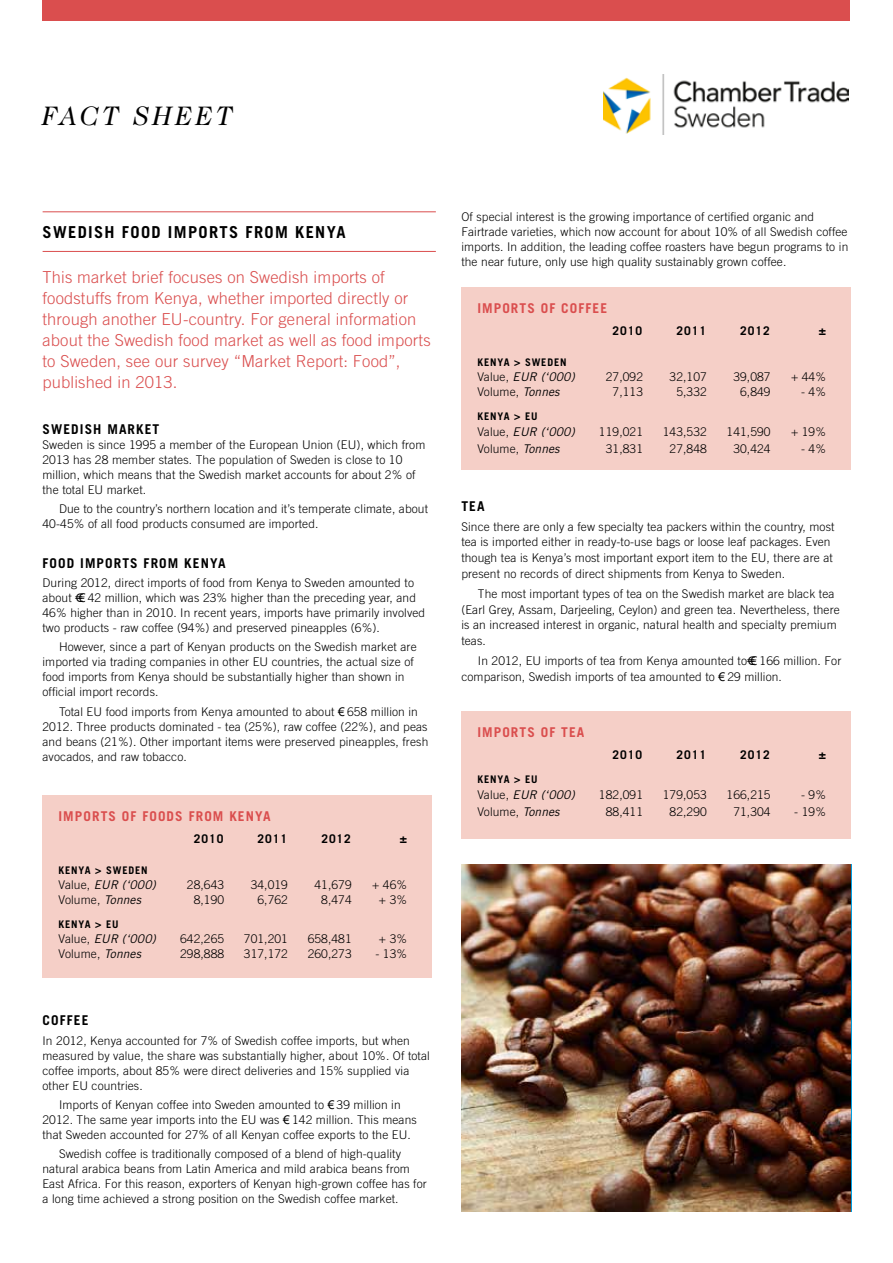
<style>
.page{position:relative;width:893px;height:1263px;background:#fff}
.page>*{position:absolute;margin:0;border:0;box-sizing:border-box;transform-origin:0 0}
.t1{font:italic 27px "Caslon Two Twenty Four";letter-spacing:.12em;color:#000}
.t2{font:300 16.5px/21px "Trade Gothic";letter-spacing:.01em;color:#da4e4e}
.t3{font:700 16.5px "Trade Gothic";letter-spacing:.08em;color:#000}
.t4{font:700 13.5px "Trade Gothic";letter-spacing:.08em;color:#da4e4e}
.t5{font:700 13.5px "Trade Gothic";letter-spacing:.08em;color:#000}
.t6{font:300 12px/15px "Trade Gothic";letter-spacing:.01em;color:#000}
.t7{font:italic 12px "Trade Gothic";letter-spacing:.01em;color:#000}
.t8{font:700 12px "Trade Gothic";letter-spacing:.08em;color:#000}
.t9{font:700 10.5px "Trade Gothic";letter-spacing:.08em;color:#000}
.s1{font-family:"Arial";font-weight:400}
.s2{font-weight:300;font-style:normal}
.s3{font-weight:400;font-style:italic}
</style>
<div class="page">
<div style="left:43px;top:0;width:807px;height:21px;background:#da4e4e"></div>
<hr style="left:43px;top:211px;width:393px;height:1px;background:#da4e4e">
<hr style="left:43px;top:251px;width:393px;height:1px;background:#da4e4e">
<img style="left:604px;top:74px;width:244px;height:60px">
<div style="left:43px;top:796px;width:389px;height:182px;background:#f5cfc7"></div>
<div style="left:461px;top:288px;width:389px;height:182px;background:#f5cfc7"></div>
<div style="left:461px;top:712px;width:389px;height:127px;background:#f5cfc7"></div>
<img style="left:461px;top:864px;width:389px;height:348px">
<h1 class="t1" style="left:43px;top:100px;width:192px">FACT SHEET</h1>
<h2 class="t3" style="left:43px;top:222px;width:305px">SWEDISH FOOD IMPORTS FROM KENYA</h2>
<p class="t2" style="left:43px;top:267px;width:390px">This market brief focuses on Swedish imports of foodstuffs from Kenya, whether imported directly or through another EU-country. For general information about the Swedish food market as well as food imports to Sweden, see our survey “Market Report: Food”, published in 2013.</p>
<p class="t5" style="left:43px;top:421px;width:118px">SWEDISH MARKET</p>
<p class="t6" style="left:43px;top:437px;width:384px">Sweden is since 1995 a member of the European Union (EU), which from 2013 has 28 member states. The population of Sweden is close to 10 million, which means that the Swedish market accounts for about 2% of the total EU market.</p>
<p class="t6" style="left:43px;top:501px;width:387px;text-indent:16px">Due to the country’s northern location and it’s temperate climate, about<br>40-45% of all food products consumed are imported.</p>
<p class="t5" style="left:43px;top:555px;width:16px">FOOD</p>
<p class="t5" style="left:80px;top:555px;width:147px">IMPORTS FROM KENYA</p>
<p class="t6" style="left:43px;top:575px;width:384px">During 2012, direct imports of food from Kenya to Sweden amounted to about €<span class="s1">€</span> 42 million, which was 23% higher than the preceding year, and 46% higher than in 2010. In recent years, imports have primarily involved two products - raw coffee (94%) and preserved pineapples (6%).</p>
<p class="t6" style="left:43px;top:639px;width:376px;text-indent:16px">However, since a part of Kenyan products on the Swedish market are imported via trading companies in other EU countries, the actual size of food imports from Kenya should be substantially higher than shown in official import records.</p>
<p class="t6" style="left:43px;top:704px;width:387px;text-indent:16px">Total EU food imports from Kenya amounted to about <span class="s1">€</span> 658 million in 2012. Three products dominated - tea (25%), raw coffee (22%), and peas and beans (21%). Other important items were preserved pineapples, fresh avocados, and raw tobacco.</p>
<p class="t6" style="left:461px;top:209px;width:388px">Of special interest is the growing importance of certified organic and Fairtrade varieties, which now account for about 10% of all Swedish coffee imports. In addition, the leading coffee roasters have begun programs to in the near future, only use high quality sustainably grown coffee.</p>
<p class="t4" style="left:477px;top:299px;width:9px">IMPORT</p>
<p class="t4" style="left:527px;top:299px;width:73px">S OF COFFEE</p>
<p class="t8" style="left:613px;top:323px;width:31px">2010</p>
<p class="t8" style="left:676px;top:323px;width:31px">2011</p>
<p class="t8" style="left:740px;top:323px;width:31px">2012</p>
<p class="t8" style="left:819px;top:323px;width:9px">±</p>
<p class="t9" style="left:477px;top:355px;width:63px">KENYA &gt; SWEDE</p>
<p class="t9" style="left:560px;top:355px;width:8px">N</p>
<p class="t7" style="left:477px;top:369px;width:99px"><span class="s2">Value,</span> EUR (‘000)</p>
<p class="t6" style="left:606px;top:369px;width:39px">27,092</p>
<p class="t6" style="left:669px;top:369px;width:39px">32,107</p>
<p class="t6" style="left:733px;top:369px;width:39px">39,087</p>
<p class="t6" style="left:791px;top:369px;width:37px">+ 44%</p>
<p class="t6" style="left:477px;top:384px;width:84px">Volume, <span class="s3">Tonnes</span></p>
<p class="t6" style="left:613px;top:384px;width:32px">7,113</p>
<p class="t6" style="left:676px;top:384px;width:32px">5,332</p>
<p class="t6" style="left:740px;top:384px;width:32px">6,849</p>
<p class="t6" style="left:801px;top:384px;width:27px">- 4%</p>
<p class="t9" style="left:477px;top:409px;width:62px">KENYA &gt; EU</p>
<p class="t7" style="left:477px;top:425px;width:99px"><span class="s2">Value,</span> EUR (‘000)</p>
<p class="t6" style="left:599px;top:424px;width:46px">119,021</p>
<p class="t6" style="left:663px;top:424px;width:46px">143,532</p>
<p class="t6" style="left:726px;top:424px;width:46px">141,590</p>
<p class="t6" style="left:791px;top:424px;width:37px">+ 19%</p>
<p class="t6" style="left:477px;top:441px;width:84px">Volume, <span class="s3">Tonnes</span></p>
<p class="t6" style="left:606px;top:441px;width:39px">31,831</p>
<p class="t6" style="left:669px;top:441px;width:39px">27,848</p>
<p class="t6" style="left:733px;top:441px;width:39px">30,424</p>
<p class="t6" style="left:801px;top:441px;width:27px">- 4%</p>
<p class="t5" style="left:461px;top:498px;width:9px">TEA</p>
<p class="t6" style="left:461px;top:518px;width:375px;line-height:15.8px">Since there are only a few specialty tea packers within the country, most tea is imported either in ready-to-use bags or loose leaf packages. Even though tea is Kenya’s most important export item to the EU, there are at present no records of direct shipments from Kenya to Sweden.</p>
<p class="t6" style="left:461px;top:586px;width:380px;line-height:15.8px;text-indent:16px">The most important types of tea on the Swedish market are black tea (Earl Grey, Assam, Darjeeling, Ceylon) and green tea. Nevertheless, there is an increased interest in organic, natural health and specialty premium teas.</p>
<p class="t6" style="left:461px;top:653px;width:382px;line-height:15.8px;text-indent:16px">In 2012, EU imports of tea from Kenya amounted to€<span class="s1">€</span> 166 million. For comparison, Swedish imports of tea amounted to <span class="s1">€</span> 29 million.</p>
<p class="t4" style="left:477px;top:723px;width:9px">IMPORT</p>
<p class="t4" style="left:527px;top:723px;width:43px">S OF TEA</p>
<p class="t8" style="left:613px;top:747px;width:31px">2010</p>
<p class="t8" style="left:676px;top:747px;width:31px">2011</p>
<p class="t8" style="left:740px;top:747px;width:31px">2012</p>
<p class="t8" style="left:819px;top:747px;width:9px">±</p>
<p class="t9" style="left:477px;top:773px;width:62px">KENYA &gt; EU</p>
<p class="t7" style="left:477px;top:788px;width:99px"><span class="s2">Value,</span> EUR (‘000)</p>
<p class="t6" style="left:599px;top:787px;width:46px">182,091</p>
<p class="t6" style="left:663px;top:787px;width:46px">179,053</p>
<p class="t6" style="left:726px;top:787px;width:46px">166,215</p>
<p class="t6" style="left:801px;top:787px;width:27px">- 9%</p>
<p class="t4" style="left:58px;top:807px;width:9px">IMPORT</p>
<p class="t4" style="left:108px;top:807px;width:50px">S OF FOOD</p>
<p class="t4" style="left:175px;top:807px;width:31px">S FROM</p>
<p class="t4" style="left:229px;top:807px;width:40px">KENYA</p>
<p class="t6" style="left:477px;top:804px;width:84px">Volume, <span class="s3">Tonnes</span></p>
<p class="t6" style="left:606px;top:804px;width:39px">88,411</p>
<p class="t6" style="left:669px;top:804px;width:39px">82,290</p>
<p class="t6" style="left:733px;top:804px;width:39px">71,304</p>
<p class="t6" style="left:794px;top:804px;width:33px">- 19%</p>
<p class="t8" style="left:194px;top:831px;width:31px">2010</p>
<p class="t8" style="left:258px;top:831px;width:31px">2011</p>
<p class="t8" style="left:321px;top:831px;width:31px">2012</p>
<p class="t8" style="left:400px;top:831px;width:9px">±</p>
<p class="t9" style="left:58px;top:863px;width:63px">KENYA &gt; SWEDE</p>
<p class="t9" style="left:141px;top:863px;width:8px">N</p>
<p class="t7" style="left:58px;top:877px;width:99px"><span class="s2">Value,</span> EUR (‘000)</p>
<p class="t6" style="left:187px;top:877px;width:39px">28,643</p>
<p class="t6" style="left:251px;top:877px;width:39px">34,019</p>
<p class="t6" style="left:314px;top:877px;width:39px">41,679</p>
<p class="t6" style="left:372px;top:877px;width:37px">+ 46%</p>
<p class="t6" style="left:58px;top:892px;width:84px">Volume, <span class="s3">Tonnes</span></p>
<p class="t6" style="left:194px;top:892px;width:32px">8,190</p>
<p class="t6" style="left:257px;top:892px;width:32px">6,762</p>
<p class="t6" style="left:321px;top:892px;width:32px">8,474</p>
<p class="t6" style="left:379px;top:892px;width:30px">+ 3%</p>
<p class="t9" style="left:58px;top:917px;width:62px">KENYA &gt; EU</p>
<p class="t7" style="left:58px;top:931px;width:99px"><span class="s2">Value,</span> EUR (‘000)</p>
<p class="t6" style="left:180px;top:931px;width:46px">642,265</p>
<p class="t6" style="left:244px;top:931px;width:46px">701,201</p>
<p class="t6" style="left:308px;top:931px;width:46px">658,481</p>
<p class="t6" style="left:379px;top:931px;width:30px">+ 3%</p>
<p class="t6" style="left:58px;top:946px;width:84px">Volume, <span class="s3">Tonnes</span></p>
<p class="t6" style="left:180px;top:946px;width:46px">298,888</p>
<p class="t6" style="left:244px;top:946px;width:46px">317,172</p>
<p class="t6" style="left:308px;top:946px;width:46px">260,273</p>
<p class="t6" style="left:375px;top:946px;width:33px">- 13%</p>
<p class="t5" style="left:43px;top:1012px;width:47px">COFFEE</p>
<p class="t6" style="left:43px;top:1033px;width:389px">In 2012, Kenya accounted for 7% of Swedish coffee imports, but when measured by value, the share was substantially higher, about 10%. Of total coffee imports, about 85% were direct deliveries and 15% supplied via other EU countries.</p>
<p class="t6" style="left:43px;top:1097px;width:376px;text-align:center">Imports of Kenyan coffee into Sweden amounted to <span class="s1">€</span> 39 million in<br>2012. The same year imports into the EU was <span class="s1">€</span> 142 million. This means that Sweden accounted for 27% of all Kenyan coffee exports to the EU.</p>
<p class="t6" style="left:43px;top:1146px;width:386px;text-indent:16px">Swedish coffee is traditionally composed of a blend of high-quality natural arabica beans from Latin America and mild arabica beans from East Africa. For this reason, exporters of Kenyan high-grown coffee has for a long time achieved a strong position on the Swedish coffee market.</p>
</div>
